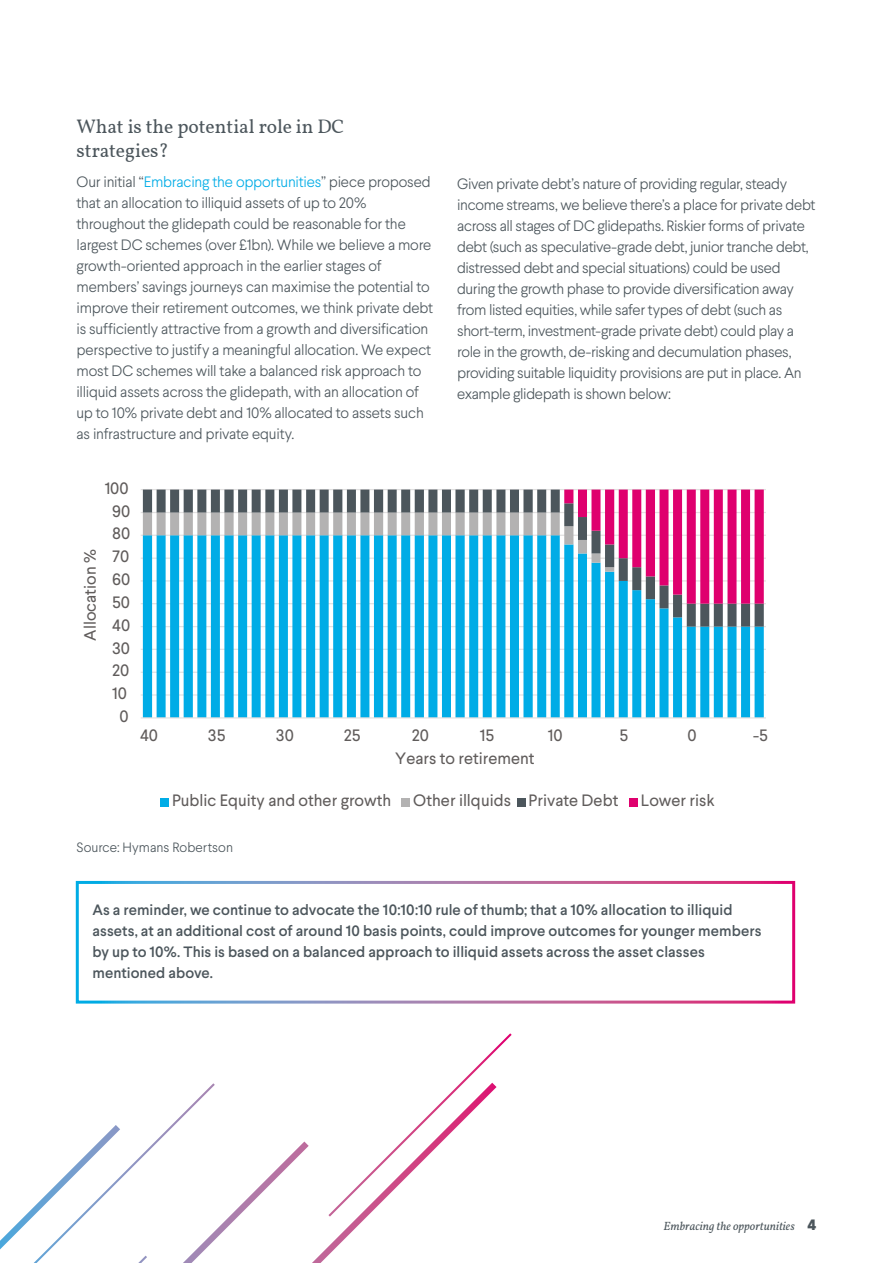
<style>
.page{position:relative;width:893px;height:1263px;background:#fff}
.page>*{position:absolute;margin:0;border:0;box-sizing:border-box;transform-origin:0 0}
.t1{font:19.5px/24px "Vollkorn";color:#4c565c}
.t2{font:16.5px "Larsseit";color:#605c5b}
.t3{font:300 15px/21px "Larsseit";letter-spacing:-.02em;color:#4c565c}
.t4{font:500 15px/21px "Larsseit";color:#4c565c}
.t5{font:300 13.5px "Larsseit";letter-spacing:.005em;color:#4c565c}
.t6{font:italic 12px "Vollkorn";letter-spacing:.005em;color:#4c565c}
.s1{color:#00ace6}
.s2{font-family:"Larsseit";font-weight:800;font-style:normal;font-size:15px}
</style>
<div class="page">
<svg style="left:0;top:1033px;width:512px;height:230px"></svg>
<hr style="left:141px;top:489px;width:625px;height:1px;background:#e2e1e1">
<hr style="left:141px;top:512px;width:625px;height:1px;background:#e2e1e1">
<hr style="left:141px;top:535px;width:625px;height:1px;background:#e2e1e1">
<hr style="left:141px;top:558px;width:625px;height:1px;background:#e2e1e1">
<hr style="left:141px;top:580px;width:625px;height:1px;background:#e2e1e1">
<hr style="left:141px;top:603px;width:625px;height:1px;background:#e2e1e1">
<hr style="left:141px;top:626px;width:625px;height:1px;background:#e2e1e1">
<hr style="left:141px;top:649px;width:625px;height:1px;background:#e2e1e1">
<hr style="left:141px;top:672px;width:625px;height:1px;background:#e2e1e1">
<hr style="left:141px;top:694px;width:625px;height:2px;background:#e2e1e1">
<svg style="left:143px;top:627px;width:621px;height:90px;fill:#00ace6"></svg>
<svg style="left:143px;top:604px;width:621px;height:23px;fill:#00ace6"></svg>
<svg style="left:143px;top:490px;width:621px;height:114px"></svg>
<hr style="left:141px;top:717px;width:625px;height:1px;background:#e2e1e1">
<div style="left:161px;top:798px;width:8px;height:8px;background:#00ace6"></div>
<div style="left:402px;top:798px;width:8px;height:8px;background:#b3b2b2"></div>
<div style="left:517px;top:798px;width:8px;height:8px;background:#4c565c"></div>
<div style="left:629px;top:798px;width:8px;height:8px;background:#df006e"></div>
<div style="left:76px;top:881px;width:719px;height:122px;border:3px solid #fff"></div>
<h1 class="t1" style="left:77px;top:113px;width:269px">What is the potential role in DC strategies?</h1>
<p class="t3" style="left:77px;top:171px;width:358px">Our initial “<span class="s1">Embracing the opportunities</span>” piece proposed that an allocation to illiquid assets of up to 20% throughout the glidepath could be reasonable for the largest DC schemes (over £1bn). While we believe a more growth-oriented approach in the earlier stages of members’ savings journeys can maximise the potential to improve their retirement outcomes, we think private debt is sufficiently attractive from a growth and diversification perspective to justify a meaningful allocation. We expect most DC schemes will take a balanced risk approach to illiquid assets across the glidepath, with an allocation of up to 10% private debt and 10% allocated to assets such as infrastructure and private equity.</p>
<p class="t3" style="left:457px;top:173px;width:360px">Given private debt’s nature of providing regular, steady income streams, we believe there’s a place for private debt across all stages of DC glidepaths. Riskier forms of private debt (such as speculative-grade debt, junior tranche debt, distressed debt and special situations) could be used during the growth phase to provide diversification away from listed equities, while safer types of debt (such as short-term, investment-grade private debt) could play a role in the growth, de-risking and decumulation phases, providing suitable liquidity provisions are put in place. An example glidepath is shown below:</p>
<p class="t2" style="left:105px;top:478px;width:25px">100</p>
<p class="t2" style="left:112px;top:500px;width:20px">90</p>
<p class="t2" style="left:80px;top:641px;width:93px;rotate:-90deg">Allocation %</p>
<p class="t2" style="left:112px;top:523px;width:20px">80</p>
<p class="t2" style="left:112px;top:546px;width:19px">70</p>
<p class="t2" style="left:112px;top:569px;width:20px">60</p>
<p class="t2" style="left:112px;top:592px;width:19px">50</p>
<p class="t2" style="left:112px;top:614px;width:20px">40</p>
<p class="t2" style="left:112px;top:637px;width:19px">30</p>
<p class="t2" style="left:112px;top:660px;width:19px">20</p>
<p class="t2" style="left:112px;top:683px;width:16px">10</p>
<p class="t2" style="left:120px;top:706px;width:11px">0</p>
<p class="t2" style="left:140px;top:725px;width:20px">40</p>
<p class="t2" style="left:208px;top:725px;width:19px">35</p>
<p class="t2" style="left:276px;top:725px;width:19px">30</p>
<p class="t2" style="left:344px;top:725px;width:18px">25</p>
<p class="t2" style="left:412px;top:725px;width:19px">20</p>
<p class="t2" style="left:480px;top:725px;width:16px">15</p>
<p class="t2" style="left:548px;top:725px;width:16px">10</p>
<p class="t2" style="left:619px;top:725px;width:10px">5</p>
<p class="t2" style="left:687px;top:725px;width:11px">0</p>
<p class="t2" style="left:753px;top:725px;width:16px">-5</p>
<p class="t2" style="left:395px;top:748px;width:141px">Years to retirement</p>
<p class="t2" style="left:172px;top:790px;width:221px">Public Equity and other growth</p>
<p class="t2" style="left:413px;top:790px;width:207px">Other illquids Private Debt</p>
<p class="t2" style="left:641px;top:790px;width:75px">Lower risk</p>
<p class="t5" style="left:77px;top:839px;width:158px">Source: Hymans Robertson</p>
<p class="t4" style="left:92px;top:899px;width:671px">As a reminder, we continue to advocate the 10:10:10 rule of thumb; that a 10% allocation to illiquid assets, at an additional cost of around 10 basis points, could improve outcomes for younger members by up to 10%. This is based on a balanced approach to illiquid assets across the asset classes mentioned above.</p>
<p class="t6" style="left:663px;top:1218px;width:154px">Embracing the opportunities <span class="s2">4</span></p>
</div>
